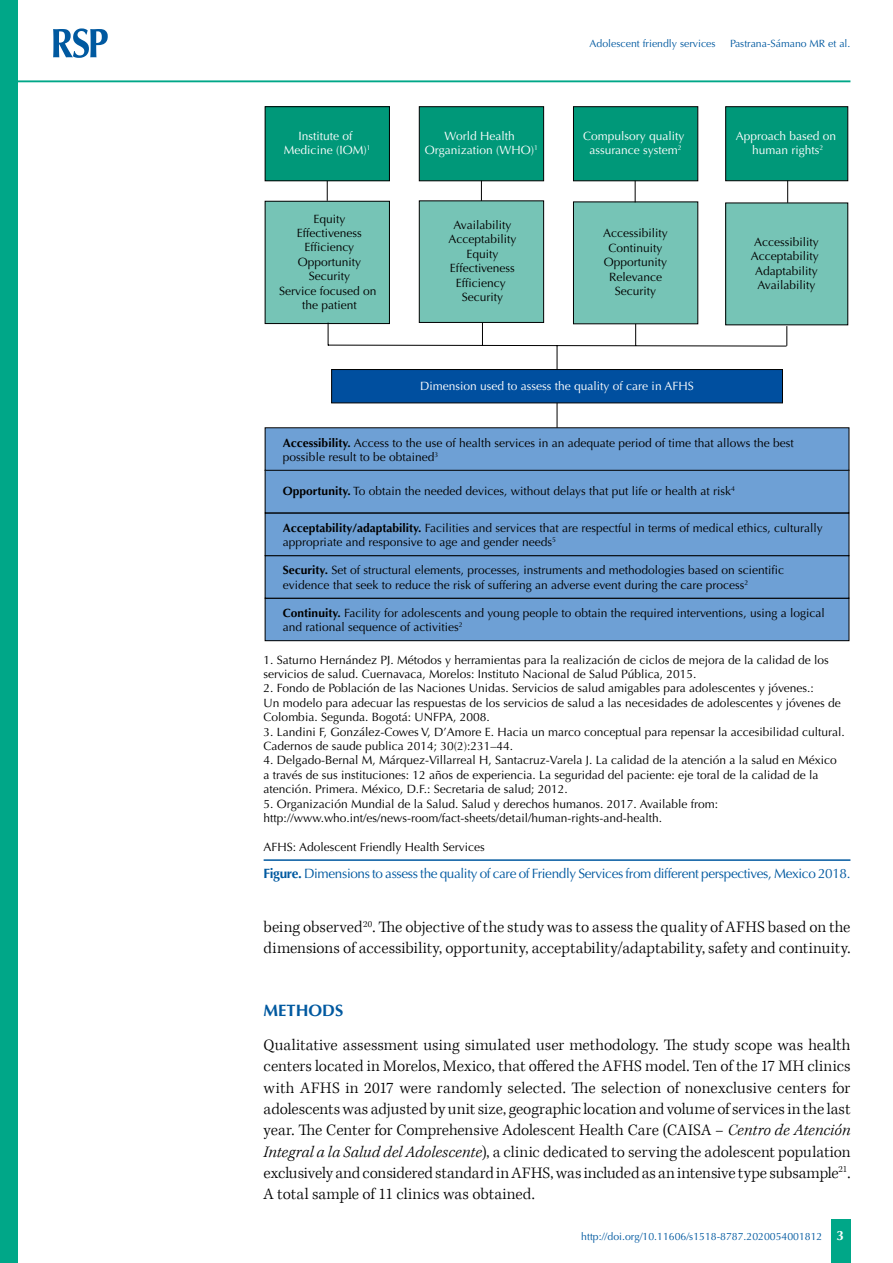
<style>
.page{position:relative;width:893px;height:1263px;background:#fff}
.page>*{position:absolute;margin:0;border:0;box-sizing:border-box;transform-origin:0 0}
.t1{font:300 16.5px/21.3px "Kepler Std";letter-spacing:.005em;color:#000}
.t2{font:700 16.5px "Optima";color:#0059a0}
.t3{font:13.5px "Optima";letter-spacing:-.025em;color:#0059a0}
.t4{font:700 13.5px "Optima";color:#fff}
.t5{font:12px/14.4px "Optima";color:#000}
.t6{font:12px/14.4px "Optima";color:#fff;text-align:center}
.t7{font:10.5px "Optima";color:#0059a0}
.s1{font-weight:700}
.s2{font-style:italic}
</style>
<div class="page">
<div style="left:831px;top:1220px;width:20px;height:43px;background:#00a788"></div>
<div style="left:0;top:0;width:18px;height:1263px;background:#00a788"></div>
<svg style="left:53px;top:28px;width:55px;height:30px"></svg>
<hr style="left:18px;top:80px;width:832px;height:2px;background:#00a788">
<hr style="left:264px;top:859px;width:586px;height:2px;background:#0059a0">
<div style="left:265px;top:598px;width:584px;height:43px;background:#6ea0d5"></div>
<div style="left:265px;top:598px;width:584px;height:43px;border:1px solid #000"></div>
<div style="left:265px;top:556px;width:584px;height:42px;background:#6ea0d5"></div>
<div style="left:265px;top:513px;width:584px;height:43px;background:#6ea0d5"></div>
<div style="left:265px;top:513px;width:584px;height:43px;border:1px solid #000"></div>
<div style="left:265px;top:470px;width:584px;height:43px;background:#6ea0d5"></div>
<div style="left:265px;top:428px;width:584px;height:42px;background:#6ea0d5"></div>
<div style="left:265px;top:427px;width:584px;height:44px;border:1px solid #000"></div>
<svg style="left:326px;top:177px;width:522px;height:149px"></svg>
<div style="left:265px;top:107px;width:124px;height:74px;background:#009879"></div>
<div style="left:265px;top:106px;width:125px;height:75px;border:1px solid #000"></div>
<div style="left:419px;top:106px;width:125px;height:75px;background:#009879;border:1px solid #000"></div>
<div style="left:725px;top:106px;width:123px;height:75px;background:#009879;border:1px solid #000"></div>
<div style="left:419px;top:200px;width:125px;height:123px;background:#76c4b6;border:1px solid #000"></div>
<div style="left:265px;top:201px;width:124px;height:123px;background:#76c4b6"></div>
<div style="left:265px;top:201px;width:125px;height:123px;border:1px solid #000"></div>
<div style="left:573px;top:106px;width:125px;height:75px;background:#009879;border:1px solid #000"></div>
<svg style="left:327px;top:322px;width:461px;height:106px"></svg>
<div style="left:331px;top:369px;width:452px;height:34px;background:#004f9f;border:1px solid #000"></div>
<p class="t7" style="left:590px;top:37px;width:128px">Adolescent friendly services</p>
<p class="t7" style="left:730px;top:37px;width:122px">Pastrana-Sámano MR et al.</p>
<p class="t6" style="left:284px;top:129px;width:88px">Institute of<br>Medicine (IOM)<sup>1</sup></p>
<p class="t6" style="left:425px;top:129px;width:115px">World Health<br>Organization (WHO)<sup>1</sup></p>
<p class="t6" style="left:583px;top:129px;width:103px">Compulsory quality assurance system<sup>2</sup></p>
<p class="t6" style="left:736px;top:129px;width:102px">Approach based on human rights<sup>2</sup></p>
<p class="t5" style="left:279px;top:212px;width:99px;text-align:center">Equity<br>Effectiveness<br>Efficiency<br>Opportunity<br>Security<br>Service focused on the patient</p>
<p class="t5" style="left:448px;top:218px;width:70px;text-align:center">Availability<br>Acceptability<br>Equity<br>Effectiveness<br>Efficiency<br>Security</p>
<p class="t5" style="left:603px;top:226px;width:66px;text-align:center">Accessibility<br>Continuity<br>Opportunity<br>Relevance<br>Security</p>
<p class="t5" style="left:751px;top:235px;width:70px;text-align:center">Accessibility<br>Acceptability<br>Adaptability<br>Availability</p>
<p class="t6" style="left:420px;top:379px;width:275px">Dimension used to assess the quality of care in AFHS</p>
<p class="t5" style="left:283px;top:435px;width:512px"><span class="s1">Accessibility.</span> Access to the use of health services in an adequate period of time that allows the best possible result to be obtained<sup>3</sup></p>
<p class="t5" style="left:283px;top:484px;width:454px"><span class="s1">Opportunity.</span> To obtain the needed devices, without delays that put life or health at risk<sup>4</sup></p>
<p class="t5" style="left:283px;top:521px;width:541px"><span class="s1">Acceptability/adaptability.</span> Facilities and services that are respectful in terms of medical ethics, culturally appropriate and responsive to age and gender needs<sup>5</sup></p>
<p class="t5" style="left:283px;top:563px;width:503px"><span class="s1">Security.</span> Set of structural elements, processes, instruments and methodologies based on scientific evidence that seek to reduce the risk of suffering an adverse event during the care process<sup>2</sup></p>
<p class="t5" style="left:283px;top:606px;width:543px"><span class="s1">Continuity.</span> Facility for adolescents and young people to obtain the required interventions, using a logical and rational sequence of activities<sup>2</sup></p>
<p class="t5" style="left:264px;top:652px;width:567px">1. Saturno Hernández PJ. Métodos y herramientas para la realización de ciclos de mejora de la calidad de los servicios de salud. Cuernavaca, Morelos: Instituto Nacional de Salud Pública, 2015.</p>
<p class="t5" style="left:264px;top:681px;width:579px">2. Fondo de Población de las Naciones Unidas. Servicios de salud amigables para adolescentes y jóvenes.:<br>Un modelo para adecuar las respuestas de los servicios de salud a las necesidades de adolescentes y jóvenes de<br>Colombia. Segunda. Bogotá: UNFPA, 2008.</p>
<p class="t5" style="left:264px;top:724px;width:582px">3. Landini F, González-Cowes V, D’Amore E. Hacia un marco conceptual para repensar la accesibilidad cultural.<br>Cadernos de saude publica 2014; 30(2):231–44.</p>
<p class="t5" style="left:264px;top:753px;width:575px">4. Delgado-Bernal M, Márquez-Villarreal H, Santacruz-Varela J. La calidad de la atención a la salud en México a través de sus instituciones: 12 años de experiencia. La seguridad del paciente: eje toral de la calidad de la atención. Primera. México, D.F.: Secretaria de salud; 2012.</p>
<p class="t5" style="left:264px;top:796px;width:456px">5. Organización Mundial de la Salud. Salud y derechos humanos. 2017. Available from: http://www.who.int/es/news-room/fact-sheets/detail/human-rights-and-health.</p>
<p class="t5" style="left:264px;top:840px;width:223px">AFHS: Adolescent Friendly Health Services</p>
<p class="t3" style="left:264px;top:865px;width:588px"><span class="s1">Figure.</span> Dimensions to assess the quality of care of Friendly Services from different perspectives, Mexico 2018.</p>
<h1 class="t1" style="left:264px;top:917px;width:588px">being observed<sup>20</sup>. The objective of the study was to assess the quality of AFHS based on the dimensions of accessibility, opportunity, acceptability/adaptability, safety and continuity.</h1>
<h1 class="t2" style="left:264px;top:1001px;width:81px">METHODS</h1>
<p class="t1" style="left:264px;top:1035px;width:588px;text-align:justify">Qualitative assessment using simulated user methodology. The study scope was health centers located in Morelos, Mexico, that offered the AFHS model. Ten of the 17 MH clinics with AFHS in 2017 were randomly selected. The selection of nonexclusive centers for adolescents was adjusted by unit size, geographic location and volume of services in the last year. The Center for Comprehensive Adolescent Health Care (CAISA – <span class="s2">Centro de Atención Integral a la Salud del Adolescente</span>), a clinic dedicated to serving the adolescent population exclusively and considered standard in AFHS, was included as an intensive type subsample<sup>21</sup>.<br>A total sample of 11 clinics was obtained.</p>
<p class="t7" style="left:581px;top:1230px;width:243px">http://doi.org/10.11606/s1518-8787.2020054001812</p>
<p class="t4" style="left:836px;top:1227px;width:9px">3</p>
</div>
